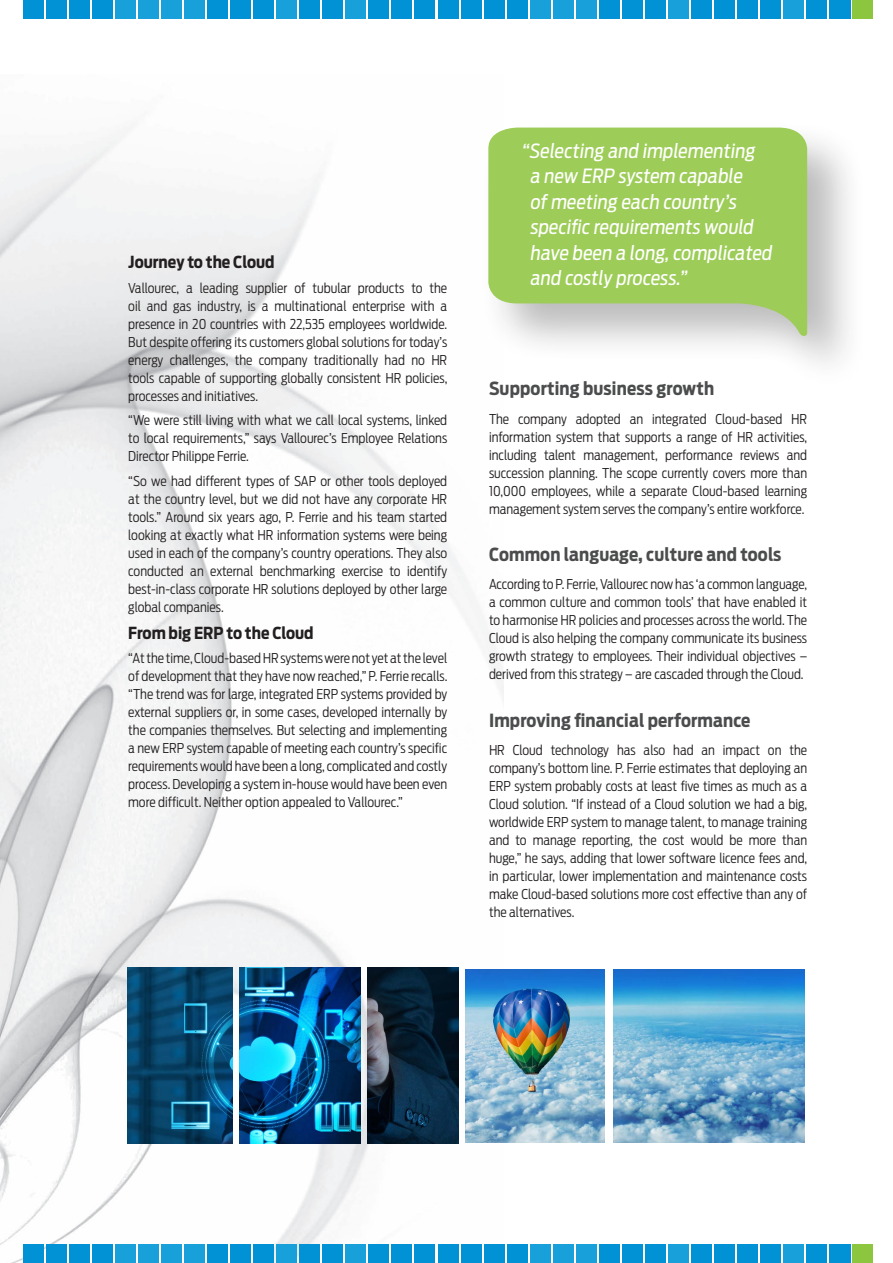
<style>
.page{position:relative;width:893px;height:1263px;background:#fff}
.page>*{position:absolute;margin:0;border:0;box-sizing:border-box;transform-origin:0 0}
.quote{font:19.5px/25.5px "Antenna Cond";color:#fff}
.tussentitels{font:700 18px "Antenna Cond";letter-spacing:.01em;color:#4b4c4d}
.brood{font:700 16.5px "Antenna Cond";color:#231f20}
.brood-2{font:300 13.5px/18px "Antenna Cond";color:#231f20;text-align:justify}
</style>
<div class="page">
<img style="left:0;top:124px;width:503px;height:1139px">
<div style="left:23px;top:0;width:21px;height:18px;background:#0092d5"></div>
<div style="left:46px;top:0;width:21px;height:18px;background:#0092d5"></div>
<div style="left:69px;top:0;width:21px;height:18px;background:#0092d5"></div>
<div style="left:92px;top:0;width:21px;height:18px;background:#0092d5"></div>
<div style="left:115px;top:0;width:21px;height:18px;background:#18a0db"></div>
<div style="left:138px;top:0;width:21px;height:18px;background:#18a0db"></div>
<div style="left:161px;top:0;width:21px;height:18px;background:#18a0db"></div>
<div style="left:184px;top:0;width:21px;height:18px;background:#18a0db"></div>
<div style="left:207px;top:0;width:21px;height:18px;background:#0092d5"></div>
<div style="left:230px;top:0;width:21px;height:18px;background:#0092d5"></div>
<div style="left:253px;top:0;width:21px;height:18px;background:#0092d5"></div>
<div style="left:276px;top:0;width:21px;height:18px;background:#18a0db"></div>
<div style="left:299px;top:0;width:21px;height:18px;background:#0092d5"></div>
<div style="left:322px;top:0;width:21px;height:18px;background:#0092d5"></div>
<div style="left:345px;top:0;width:21px;height:18px;background:#18a0db"></div>
<div style="left:368px;top:0;width:21px;height:18px;background:#0092d5"></div>
<div style="left:391px;top:0;width:21px;height:18px;background:#0092d5"></div>
<div style="left:414px;top:0;width:21px;height:18px;background:#0092d5"></div>
<div style="left:438px;top:0;width:21px;height:18px;background:#0092d5"></div>
<div style="left:461px;top:0;width:21px;height:18px;background:#0092d5"></div>
<div style="left:484px;top:0;width:21px;height:18px;background:#0092d5"></div>
<div style="left:507px;top:0;width:21px;height:18px;background:#0092d5"></div>
<div style="left:806px;top:0;width:21px;height:18px;background:#0092d5"></div>
<div style="left:829px;top:0;width:21px;height:18px;background:#0092d5"></div>
<div style="left:852px;top:0;width:21px;height:18px;background:#8bc63e"></div>
<div style="left:783px;top:0;width:21px;height:18px;background:#18a0db"></div>
<div style="left:760px;top:0;width:21px;height:18px;background:#0092d5"></div>
<div style="left:737px;top:0;width:21px;height:18px;background:#0092d5"></div>
<div style="left:714px;top:0;width:21px;height:18px;background:#0092d5"></div>
<div style="left:691px;top:0;width:21px;height:18px;background:#0092d5"></div>
<div style="left:668px;top:0;width:21px;height:18px;background:#18a0db"></div>
<div style="left:645px;top:0;width:21px;height:18px;background:#0092d5"></div>
<div style="left:622px;top:0;width:21px;height:18px;background:#0092d5"></div>
<div style="left:599px;top:0;width:21px;height:18px;background:#0092d5"></div>
<div style="left:576px;top:0;width:21px;height:18px;background:#18a0db"></div>
<div style="left:553px;top:0;width:21px;height:18px;background:#18a0db"></div>
<div style="left:530px;top:0;width:21px;height:18px;background:#18a0db"></div>
<div style="left:852px;top:1245px;width:21px;height:18px;background:#8bc63e"></div>
<div style="left:23px;top:1245px;width:21px;height:18px;background:#0092d5"></div>
<div style="left:46px;top:1245px;width:21px;height:18px;background:#0092d5"></div>
<div style="left:69px;top:1245px;width:21px;height:18px;background:#0092d5"></div>
<div style="left:92px;top:1245px;width:21px;height:18px;background:#0092d5"></div>
<div style="left:115px;top:1245px;width:21px;height:18px;background:#18a0db"></div>
<div style="left:138px;top:1245px;width:21px;height:18px;background:#18a0db"></div>
<div style="left:161px;top:1245px;width:21px;height:18px;background:#18a0db"></div>
<div style="left:184px;top:1245px;width:21px;height:18px;background:#18a0db"></div>
<div style="left:207px;top:1245px;width:21px;height:18px;background:#0092d5"></div>
<div style="left:230px;top:1245px;width:21px;height:18px;background:#0092d5"></div>
<div style="left:253px;top:1245px;width:21px;height:18px;background:#0092d5"></div>
<div style="left:276px;top:1245px;width:21px;height:18px;background:#18a0db"></div>
<div style="left:299px;top:1245px;width:21px;height:18px;background:#0092d5"></div>
<div style="left:322px;top:1245px;width:21px;height:18px;background:#0092d5"></div>
<div style="left:345px;top:1245px;width:21px;height:18px;background:#18a0db"></div>
<div style="left:368px;top:1245px;width:21px;height:18px;background:#0092d5"></div>
<div style="left:391px;top:1245px;width:21px;height:18px;background:#0092d5"></div>
<div style="left:414px;top:1245px;width:21px;height:18px;background:#0092d5"></div>
<div style="left:438px;top:1245px;width:21px;height:18px;background:#0092d5"></div>
<div style="left:461px;top:1245px;width:21px;height:18px;background:#0092d5"></div>
<div style="left:484px;top:1245px;width:21px;height:18px;background:#0092d5"></div>
<div style="left:507px;top:1245px;width:21px;height:18px;background:#0092d5"></div>
<div style="left:806px;top:1245px;width:21px;height:18px;background:#0092d5"></div>
<div style="left:829px;top:1245px;width:21px;height:18px;background:#0092d5"></div>
<div style="left:783px;top:1245px;width:21px;height:18px;background:#18a0db"></div>
<div style="left:760px;top:1245px;width:21px;height:18px;background:#0092d5"></div>
<div style="left:737px;top:1245px;width:21px;height:18px;background:#0092d5"></div>
<div style="left:714px;top:1245px;width:21px;height:18px;background:#0092d5"></div>
<div style="left:691px;top:1245px;width:21px;height:18px;background:#0092d5"></div>
<div style="left:668px;top:1245px;width:21px;height:18px;background:#18a0db"></div>
<div style="left:645px;top:1245px;width:21px;height:18px;background:#0092d5"></div>
<div style="left:622px;top:1245px;width:21px;height:18px;background:#0092d5"></div>
<div style="left:599px;top:1245px;width:21px;height:18px;background:#0092d5"></div>
<div style="left:576px;top:1245px;width:21px;height:18px;background:#18a0db"></div>
<div style="left:553px;top:1245px;width:21px;height:18px;background:#18a0db"></div>
<div style="left:530px;top:1245px;width:21px;height:18px;background:#18a0db"></div>
<div style="left:480px;top:119px;width:386px;height:273px;background:#231f20;opacity:.3"></div>
<svg style="left:488px;top:128px;width:319px;height:208px;background:#a5ce6a"></svg>
<img style="left:465px;top:969px;width:140px;height:173px">
<img style="left:614px;top:969px;width:191px;height:173px">
<img style="left:128px;top:968px;width:104px;height:176px">
<img style="left:367px;top:968px;width:91px;height:176px">
<img style="left:240px;top:968px;width:120px;height:176px">
<p class="brood" style="left:128px;top:252px;width:148px">Journey to the Cloud</p>
<p class="brood-2" style="left:128px;top:279px;width:321px">Vallourec, a leading supplier of tubular products to the oil and gas industry, is a multinational enterprise with a presence in 20 countries with 22,535 employees worldwide.<br>But despite offering its customers global solutions for today’s energy challenges, the company traditionally had no HR tools capable of supporting globally consistent HR policies, processes and initiatives.</p>
<p class="brood-2" style="left:128px;top:411px;width:320px">“We were still living with what we call local systems, linked to local requirements,” says Vallourec’s Employee Relations Director Philippe Ferrie.</p>
<p class="brood-2" style="left:128px;top:472px;width:320px">“So we had different types of SAP or other tools deployed at the country level, but we did not have any corporate HR tools.” Around six years ago, P. Ferrie and his team started looking at exactly what HR information systems were being used in each of the company’s country operations. They also conducted an external benchmarking exercise to identify best-in-class corporate HR solutions deployed by other large global companies.</p>
<p class="brood" style="left:128px;top:623px;width:187px">From big ERP to the Cloud</p>
<p class="brood-2" style="left:128px;top:649px;width:321px">“At the time, Cloud-based HR systems were not yet at the level of development that they have now reached,” P. Ferrie recalls. “The trend was for large, integrated ERP systems provided by external suppliers or, in some cases, developed internally by the companies themselves. But selecting and implementing a new ERP system capable of meeting each country’s specific requirements would have been a long, complicated and costly process. Developing a system in-house would have been even more difficult. Neither option appealed to Vallourec.”</p>
<p class="quote" style="left:530px;top:138px;width:247px;text-indent:-9px">“Selecting and implementing a new ERP system capable<br>of meeting each country’s specific requirements would have been a long,complicated and costly process.”</p>
<p class="tussentitels" style="left:489px;top:378px;width:227px">Supporting business growth</p>
<p class="brood-2" style="left:489px;top:410px;width:320px">The company adopted an integrated Cloud-based HR information system that supports a range of HR activities, including talent management, performance reviews and succession planning. The scope currently covers more than 10,000 employees, while a separate Cloud-based learning management system serves the company’s entire workforce.</p>
<p class="tussentitels" style="left:489px;top:543px;width:294px">Common language, culture and tools</p>
<p class="brood-2" style="left:489px;top:575px;width:320px">According to P. Ferrie, Vallourec now has ‘a common language, a common culture and common tools’ that have enabled it to harmonise HR policies and processes across the world. The Cloud is also helping the company communicate its business growth strategy to employees. Their individual objectives – derived from this strategy – are cascaded through the Cloud.</p>
<p class="tussentitels" style="left:489px;top:709px;width:263px">Improving financial performance</p>
<p class="brood-2" style="left:489px;top:741px;width:320px">HR Cloud technology has also had an impact on the company’s bottom line. P. Ferrie estimates that deploying an ERP system probably costs at least five times as much as a Cloud solution. “If instead of a Cloud solution we had a big, worldwide ERP system to manage talent, to manage training and to manage reporting, the cost would be more than huge,” he says, adding that lower software licence fees and, in particular, lower implementation and maintenance costs make Cloud-based solutions more cost effective than any of the alternatives.</p>
</div>
